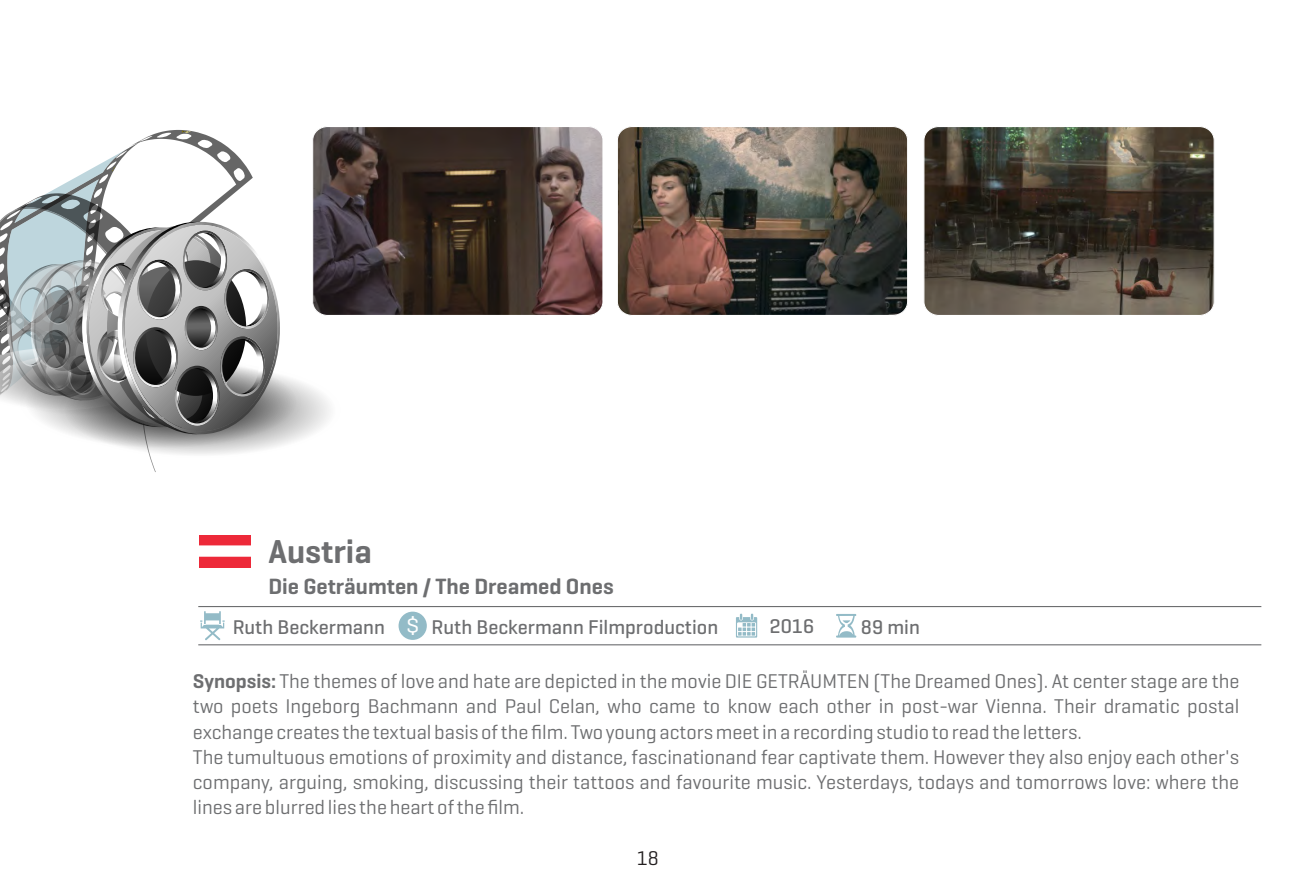
<style>
.page{position:relative;width:1296px;height:891px;background:#fff}
.page>*{position:absolute;margin:0;border:0;box-sizing:border-box;transform-origin:0 0}
.t1{font:600 33.75px "Geogrotesque";color:#6d6e70}
.t2{font:600 22.5px "Geogrotesque";color:#6d6e70}
.t3{font:20.25px/25.2px "Geogrotesque";color:#6d6e70}
.t4{font:500 20.25px "Geogrotesque";color:#6d6e70}
.t5{font:20.25px "Geogrotesque";color:#231f20}
.s1{font-weight:400;font-size:27.9px;color:#fff}
.s2{font-weight:600}
</style>
<div class="page">
<img style="left:199px;top:536px;width:51px;height:32px">
<hr style="left:198px;top:606px;width:1063px;height:1px;background:#6d6e70">
<hr style="left:198px;top:644px;width:1063px;height:1px;background:#6d6e70">
<div style="left:399px;top:612px;width:28px;height:28px;background:#93bbc7;border-radius:50%"></div>
<svg style="left:200px;top:611px;width:25px;height:30px"></svg>
<svg style="left:836px;top:614px;width:21px;height:24px"></svg>
<img style="left:313px;top:127px;width:290px;height:188px;border-radius:14px">
<img style="left:617px;top:127px;width:291px;height:188px;border-radius:14px">
<div style="left:617px;top:126px;width:291px;height:190px;border:1px solid #fff;border-radius:14px"></div>
<img style="left:924px;top:127px;width:290px;height:188px;border-radius:14px">
<div style="left:923px;top:126px;width:292px;height:190px;border:1px solid #fff;border-radius:14px"></div>
<svg style="left:736px;top:613px;width:21px;height:25px"></svg>
<svg style="left:0;top:130px;width:518px;height:342px"></svg>
<h1 class="t1" style="left:268px;top:538px;width:105px">Austria</h1>
<p class="t2" style="left:268px;top:577px;width:347px">Die Geträumten / The Dreamed Ones</p>
<p class="t4" style="left:233px;top:618px;width:487px">Ruth Beckermann <span class="s1">$</span> Ruth Beckermann Filmproduction</p>
<p class="t4" style="left:770px;top:618px;width:46px">2016</p>
<p class="t4" style="left:861px;top:618px;width:61px">89 min</p>
<p class="t3" style="left:193px;top:671px;width:1048px"><span class="s2">Synopsis:</span> The themes of love and hate are depicted in the movie DIE GETRÄUMTEN (The Dreamed Ones). At center stage are the two poets Ingeborg Bachmann and Paul Celan, who came to know each other in post-war Vienna. Their dramatic postal exchange creates the textual basis of the film. Two young actors meet in a recording studio to read the letters.<br>The tumultuous emotions of proximity and distance, fascinationand fear captivate them. However they also enjoy each other's company, arguing, smoking, discussing their tattoos and favourite music. Yesterdays, todays and tomorrows love: where the lines are blurred lies the heart of the film.</p>
<p class="t5" style="left:637px;top:850px;width:23px">18</p>
</div>
